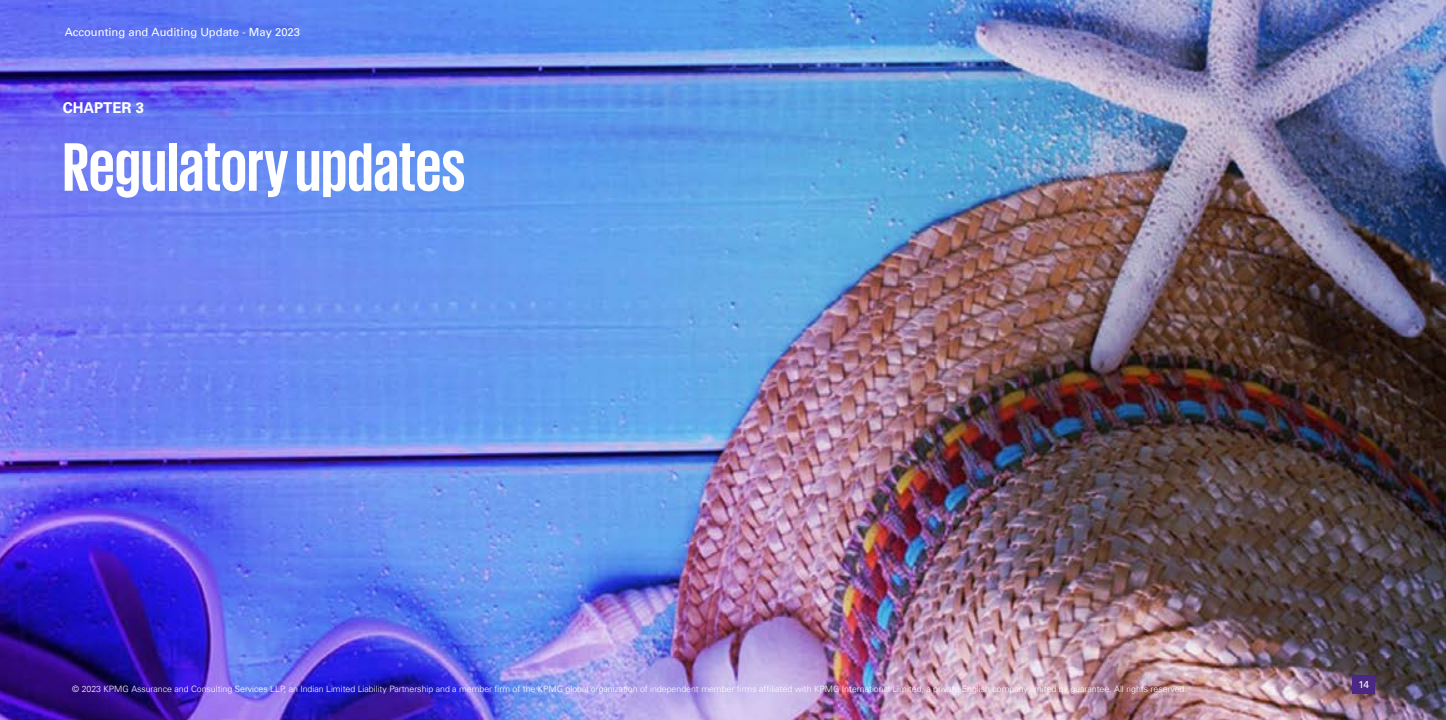
<style>
.page{position:relative;width:1446px;height:720px;background:#fff}
.page>*{position:absolute;margin:0;border:0;box-sizing:border-box;transform-origin:0 0}
.t1{font:700 70px "KPMG";color:#fff}
.t2{font:700 15px "Universfor KPMG";color:#fff}
.t3{font:11.25px "Universfor KPMG";color:#fff}
.t4{font:10px "Universfor KPMG";color:#fff}
.t5{font:300 8.75px "Universfor KPMG";color:#fff}
</style>
<div class="page">
<img style="left:0;top:0;width:1446px;height:719px">
<div style="left:1352px;top:675px;width:23px;height:18px;background:#4b2884"></div>
<p class="t3" style="left:65px;top:26px;width:237px">Accounting and Auditing Update - May 2023</p>
<h2 class="t2" style="left:63px;top:99px;width:83px">CHAPTER 3</h2>
<h1 class="t1" style="left:63px;top:132px;width:404px">Regulatory updates</h1>
<p class="t5" style="left:72px;top:683px;width:1116px">© 2023 KPMG Assurance and Consulting Services LLP, an Indian Limited Liability Partnership and a member firm of the KPMG global organization of independent member firms affiliated with KPMG International Limited, a private English company limited by guarantee. All rights reserved.</p>
<p class="t4" style="left:1358px;top:678px;width:12px">14</p>
</div>
